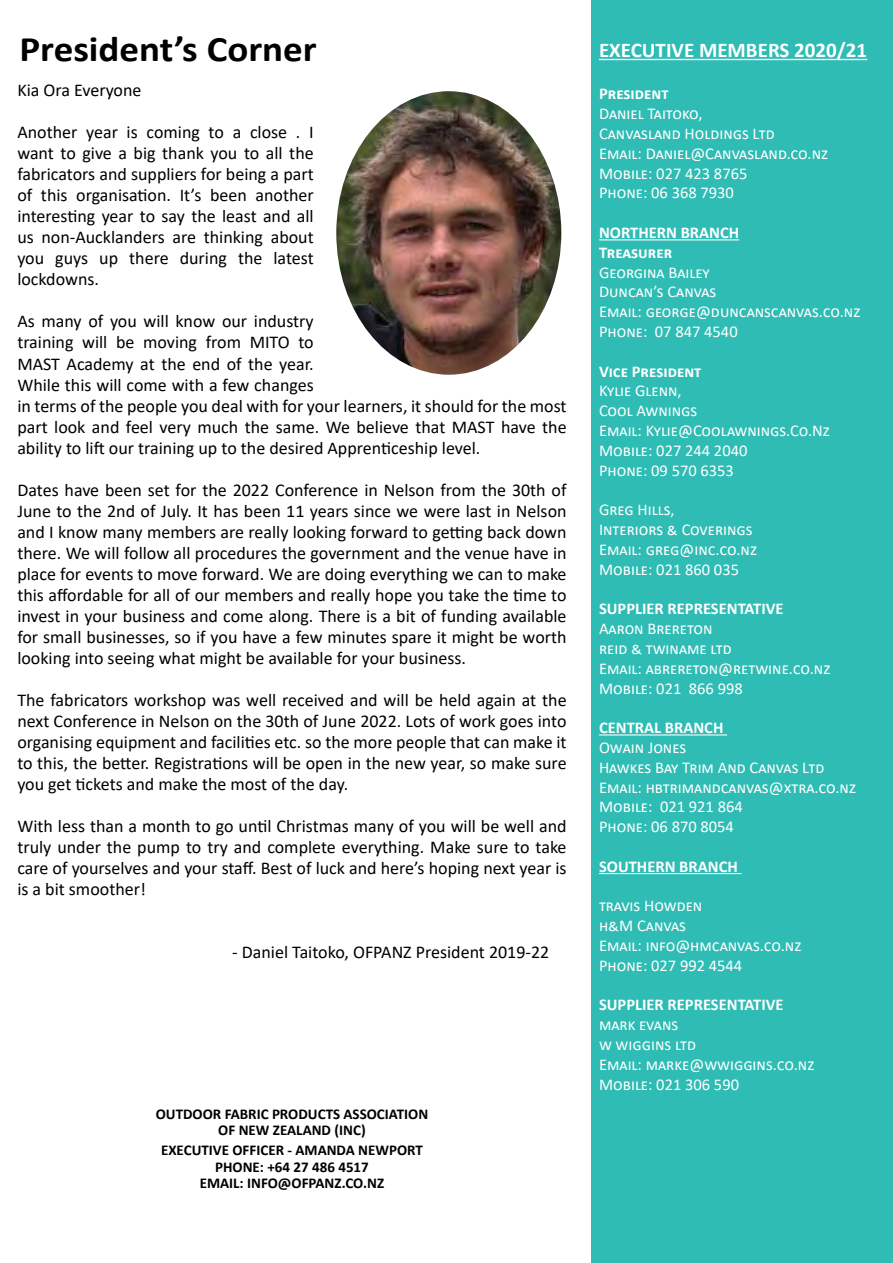
<style>
.page{position:relative;width:893px;height:1263px;background:#fff}
.page>*{position:absolute;margin:0;border:0;box-sizing:border-box;transform-origin:0 0}
.t1{font:700 36px "Calibri";color:#000;scale:1.09 1}
.t2{font:700 21px "Calibri";color:#fff}
.t3{font:18px/21px "Calibri";color:#000;text-align:justify}
.t4{font:16.5px/19.8px "Calibri";color:#fff}
.t5{font:700 16.5px/19.8px "Calibri";color:#fff}
.t6{font:700 15px/16.5px "Calibri";color:#000;text-align:center}
</style>
<div class="page">
<img style="left:336px;top:91px;width:225px;height:284px">
<div style="left:591px;top:0;width:302px;height:1263px;background:#2ebcb4"></div>
<hr style="left:599px;top:59px;width:268px;height:1px;background:#fff">
<hr style="left:599px;top:239px;width:140px;height:1px;background:#fff">
<hr style="left:599px;top:734px;width:128px;height:1px;background:#fff">
<hr style="left:599px;top:873px;width:143px;height:1px;background:#fff">
<h1 class="t1" style="left:19px;top:24px;width:274px">President’s Corner</h1>
<p class="t3" style="left:17px;top:79px;width:126px">Kia Ora Everyone</p>
<p class="t3" style="left:17px;top:121px;width:298px">Another year is coming to a close . I want to give a big thank you to all the fabricators and suppliers for being a part of this organisation. It’s been another interesting year to say the least and all us non-Aucklanders are thinking about you guys up there during the latest lockdowns.</p>
<p class="t3" style="left:17px;top:311px;width:551px;text-align:left">As many of you will know our industry<br>training will be moving from MITO to<br>MAST Academy at the end of the year.<br>While this will come with a few changes<br>in terms of the people you deal with for your learners, it should for the most part look and feel very much the same. We believe that MAST have the ability to lift our training up to the desired Apprenticeship level.</p>
<p class="t3" style="left:17px;top:479px;width:551px">Dates have been set for the 2022 Conference in Nelson from the 30th of June to the 2nd of July. It has been 11 years since we were last in Nelson and I know many members are really looking forward to getting back down there. We will follow all procedures the government and the venue have in place for events to move forward. We are doing everything we can to make this affordable for all of our members and really hope you take the time to invest in your business and come along. There is a bit of funding available for small businesses, so if you have a few minutes spare it might be worth looking into seeing what might be available for your business.</p>
<p class="t3" style="left:17px;top:689px;width:551px">The fabricators workshop was well received and will be held again at the next Conference in Nelson on the 30th of June 2022. Lots of work goes into organising equipment and facilities etc. so the more people that can make it to this, the better. Registrations will be open in the new year, so make sure you get tickets and make the most of the day.</p>
<p class="t3" style="left:17px;top:815px;width:551px">With less than a month to go until Christmas many of you will be well and truly under the pump to try and complete everything. Make sure to take care of yourselves and your staff. Best of luck and here’s hoping next year is is a bit smoother!</p>
<p class="t3" style="left:232px;top:941px;width:319px">- Daniel Taitoko, OFPANZ President 2019-22</p>
<p class="t6" style="left:156px;top:1105px;width:274px">OUTDOOR FABRIC PRODUCTS ASSOCIATION<br>OF NEW ZEALAND (INC)</p>
<p class="t6" style="left:161px;top:1142px;width:263px">EXECUTIVE OFFICER - AMANDA NEWPORT<br>PHONE: +64 27 486 4517<br>EMAIL: INFO@OFPANZ.CO.NZ</p>
<p class="t2" style="left:599px;top:35px;width:270px">EXECUTIVE MEMBERS 2020/21</p>
<p class="t5" style="left:599px;top:84px;width:71px">President</p>
<p class="t4" style="left:599px;top:103px;width:231px">Daniel Taitoko,<br>Canvasland Holdings Ltd<br>Email: Daniel@Canvasland.co.nz<br>Mobile: 027 423 8765<br>Phone: 06 368 7930</p>
<p class="t5" style="left:599px;top:222px;width:142px">NORTHERN BRANCH<br>Treasurer</p>
<p class="t4" style="left:599px;top:262px;width:263px">Georgina Bailey<br>Duncan’s Canvas<br>Email: george@duncanscanvas.co.nz<br>Phone: 07 847 4540</p>
<p class="t5" style="left:599px;top:361px;width:104px">Vice President</p>
<p class="t4" style="left:599px;top:381px;width:232px">Kylie Glenn,<br>Cool Awnings<br>Email: Kylie@Coolawnings.Co.Nz<br>Mobile: 027 244 2040<br>Phone: 09 570 6353</p>
<p class="t4" style="left:599px;top:499px;width:160px">Greg Hills,<br>Interiors &amp; Coverings<br>Email: greg@inc.co.nz<br>Mobile: 021 860 035</p>
<p class="t5" style="left:599px;top:599px;width:186px">SUPPLIER REPRESENTATIVE</p>
<p class="t4" style="left:599px;top:618px;width:233px">Aaron Brereton<br>reid &amp; twiname ltd<br>Email: abrereton@retwine.co.nz<br>Mobile: 021 866 998</p>
<p class="t5" style="left:599px;top:717px;width:126px">CENTRAL BRANCH</p>
<p class="t4" style="left:599px;top:737px;width:259px">Owain Jones<br>Hawkes Bay Trim And Canvas Ltd<br>Email: hbtrimandcanvas@xtra.co.nz<br>Mobile: 021 921 864<br>Phone: 06 870 8054</p>
<p class="t5" style="left:599px;top:856px;width:140px">SOUTHERN BRANCH</p>
<p class="t4" style="left:599px;top:895px;width:204px">travis Howden<br>h&amp;M Canvas<br>Email: info@hmcanvas.co.nz<br>Phone: 027 992 4544</p>
<p class="t5" style="left:599px;top:995px;width:186px">SUPPLIER REPRESENTATIVE</p>
<p class="t4" style="left:599px;top:1014px;width:217px">mark evans<br>w wiggins ltd<br>Email: marke@wwiggins.co.nz<br>Mobile: 021 306 590</p>
</div>
